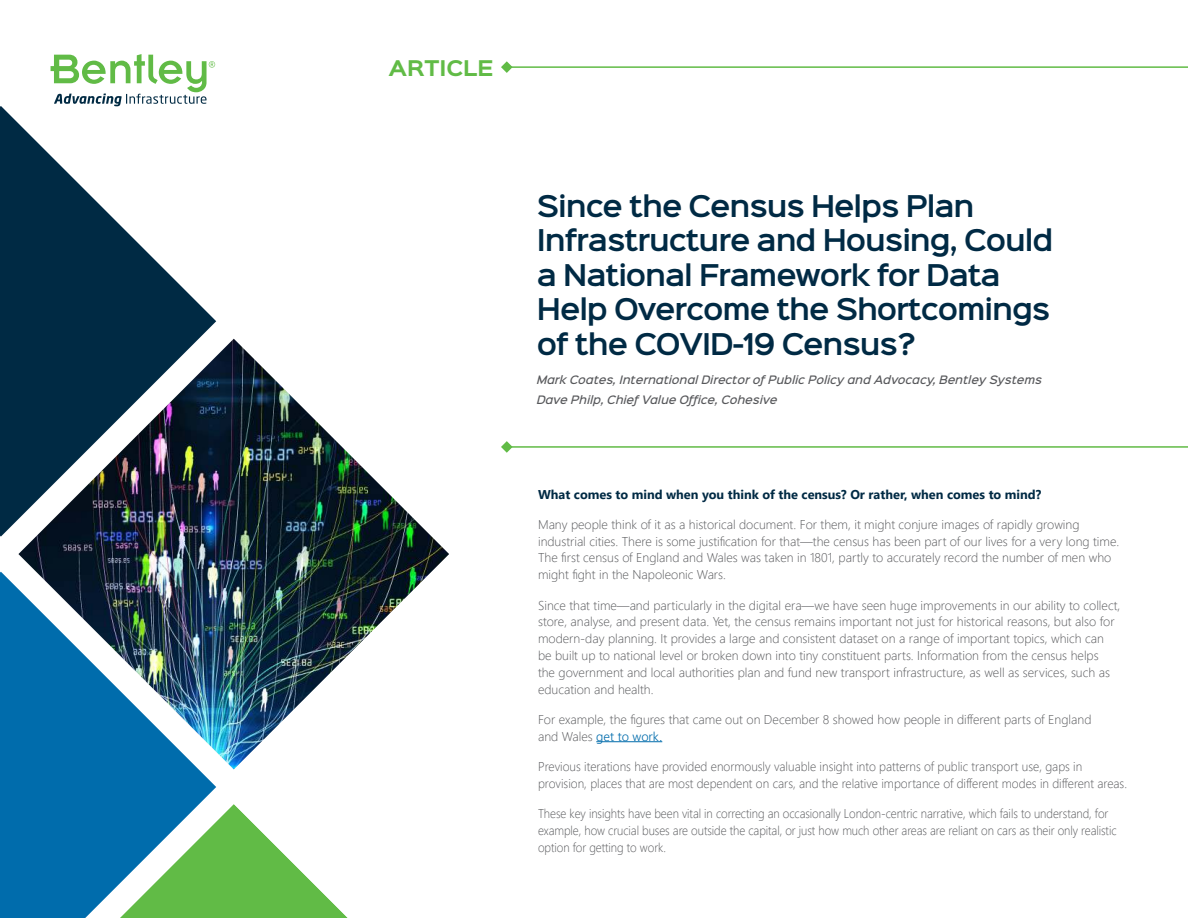
<style>
.page{position:relative;width:1188px;height:918px;background:#fff}
.page>*{position:absolute;margin:0;border:0;box-sizing:border-box;transform-origin:0 0}
.t1{font:600 27px/34.5px "Sinkin Sans 600";letter-spacing:-.04em;color:#002a44}
.t2{font:700 19.5px "Sinkin Sans 700";color:#61bb46}
.t3{font:300 12.75px/16.8px "Segoe UI";color:#57585b}
.t4{font:300 12.75px/16.8px "Segoe UI";color:#57585b;scale:.92 1}
.t5{font:300 12.75px/16.8px "Segoe UI";color:#57585b;scale:.96 1}
.t6{font:700 12.75px "Segoe UI";color:#002a44}
.t7{font:italic 500 10.5px "Sinkin Sans 500";color:#57585b}
.s1{color:#006cac}
</style>
<div class="page">
<svg style="left:501px;top:61px;width:11px;height:12px"></svg>
<hr style="left:503px;top:66px;width:685px;height:2px;background:#61bb46">
<svg style="left:51px;top:54px;width:164px;height:52px"></svg>
<div style="left:0;top:572px;width:216px;height:346px;background:#006cac"></div>
<svg style="left:0;top:106px;width:216px;height:431px;fill:#002a44"></svg>
<div style="left:18px;top:804px;width:330px;height:114px;background:#006cac"></div>
<svg style="left:501px;top:441px;width:11px;height:12px"></svg>
<hr style="left:503px;top:446px;width:685px;height:2px;background:#61bb46">
<hr style="left:596px;top:741px;width:66px;height:1px;background:#006cac">
<svg style="left:120px;top:804px;width:227px;height:114px"></svg>
<img style="left:18px;top:339px;width:431px;height:430px">
<h2 class="t2" style="left:388px;top:58px;width:107px">ARTICLE</h2>
<h1 class="t1" style="left:537px;top:191px;width:518px">Since the Census Helps Plan<br>Infrastructure and Housing, Could a National Framework for Data<br>Help Overcome the Shortcomings of the COVID-19 Census?</h1>
<p class="t7" style="left:537px;top:375px;width:507px">Mark Coates, International Director of Public Policy and Advocacy, Bentley Systems</p>
<p class="t7" style="left:537px;top:396px;width:242px">Dave Philp, Chief Value Office, Cohesive</p>
<p class="t6" style="left:538px;top:489px;width:505px">What comes to mind when you think of the census? Or rather, when comes to mind?</p>
<p class="t3" style="left:538px;top:517px;width:583px">Many people think of it as a historical document. For them, it might conjure images of rapidly growing industrial cities. There is some justification for that—the census has been part of our lives for a very long time.<br>The first census of England and Wales was taken in 1801, partly to accurately record the number of men who might fight in the Napoleonic Wars.</p>
<p class="t3" style="left:538px;top:595px;width:584px">Since that time—and particularly in the digital era—we have seen huge improvements in our ability to collect, store, analyse, and present data. Yet, the census remains important not just for historical reasons, but also for modern-day planning. It provides a large and consistent dataset on a range of important topics, which can be built up to national level or broken down into tiny constituent parts. Information from the census helps<br>the government and local authorities plan and fund new transport infrastructure, as well as services, such as education and health.</p>
<p class="t3" style="left:538px;top:710px;width:555px">For example, the figures that came out on December 8 showed how people in different parts of England and Wales <span class="s1">get to work.</span></p>
<p class="t5" style="left:538px;top:757px;width:615px">Previous iterations have provided enormously valuable insight into patterns of public transport use, gaps in provision, places that are most dependent on cars, and the relative importance of different modes in different areas.</p>
<p class="t4" style="left:538px;top:804px;width:630px">These key insights have been vital in correcting an occasionally London-centric narrative, which fails to understand, for example, how crucial buses are outside the capital, or just how much other areas are reliant on cars as their only realistic option for getting to work.</p>
</div>
